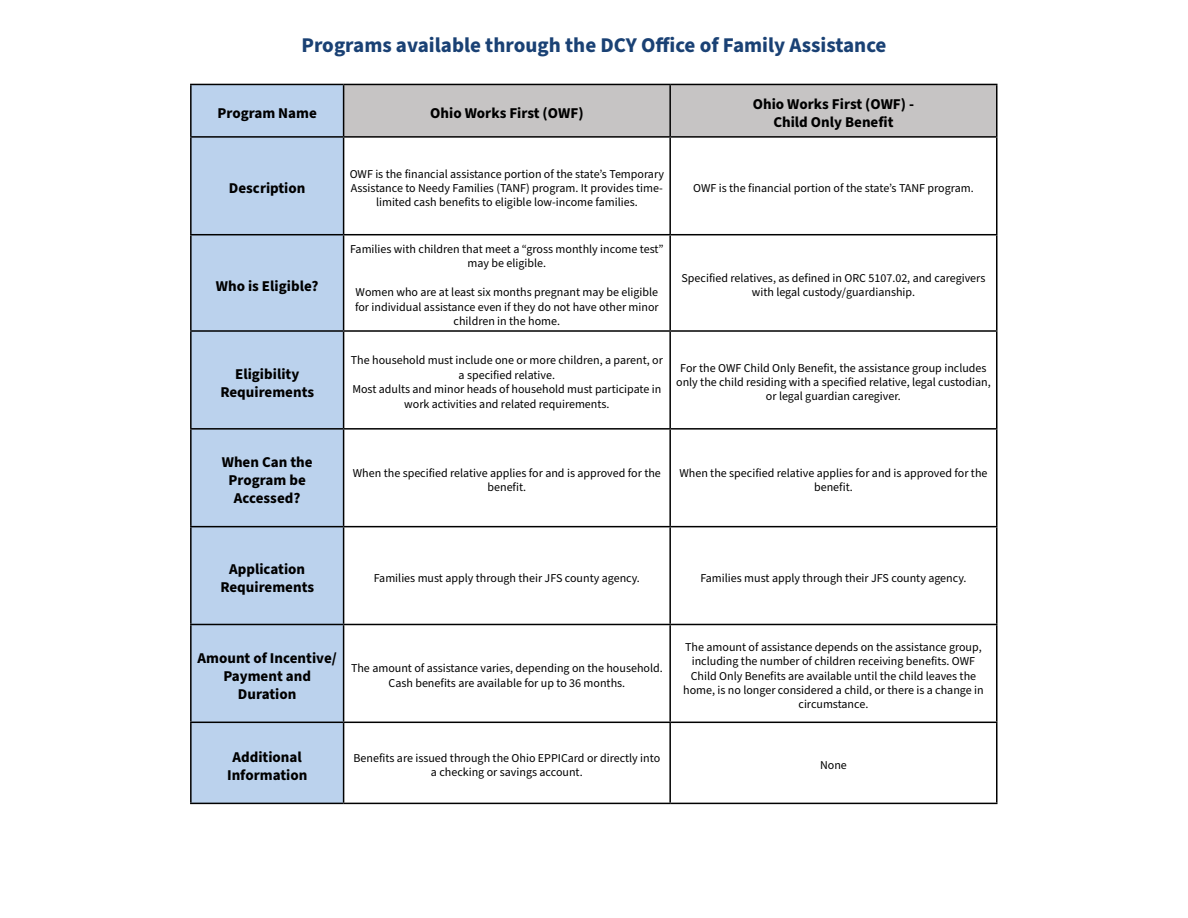
<style>
.page{position:relative;width:1188px;height:918px;background:#fff}
.page>*{position:absolute;margin:0;border:0;box-sizing:border-box;transform-origin:0 0}
.t1{font:700 21px "Source Sans Pro";color:#1a4174}
.t2{font:700 15px/18px "Source Sans Pro";color:#000;text-align:center}
.t3{font:12px/14.4px "Source Sans Pro";color:#000;text-align:center}
</style>
<div class="page">
<div style="left:192px;top:85px;width:151px;height:718px;background:#bbd2ed"></div>
<div style="left:344px;top:85px;width:652px;height:51px;background:#c6c4c4"></div>
<hr style="left:190px;top:84px;width:154px;height:1px;background:#000">
<hr style="left:190px;top:85px;width:2px;height:51px;background:#000">
<hr style="left:344px;top:84px;width:326px;height:1px;background:#000">
<hr style="left:343px;top:85px;width:1px;height:51px;background:#000">
<hr style="left:670px;top:84px;width:328px;height:1px;background:#000">
<hr style="left:669px;top:85px;width:2px;height:51px;background:#000">
<hr style="left:996px;top:85px;width:2px;height:51px;background:#000">
<hr style="left:190px;top:136px;width:154px;height:2px;background:#000">
<hr style="left:190px;top:138px;width:2px;height:96px;background:#000">
<hr style="left:344px;top:136px;width:326px;height:2px;background:#000">
<hr style="left:343px;top:138px;width:1px;height:96px;background:#000">
<hr style="left:670px;top:136px;width:328px;height:2px;background:#000">
<hr style="left:669px;top:138px;width:2px;height:96px;background:#000">
<hr style="left:996px;top:138px;width:2px;height:96px;background:#000">
<hr style="left:190px;top:234px;width:154px;height:1px;background:#000">
<hr style="left:190px;top:235px;width:2px;height:95px;background:#000">
<hr style="left:344px;top:234px;width:326px;height:1px;background:#000">
<hr style="left:343px;top:235px;width:1px;height:95px;background:#000">
<hr style="left:670px;top:234px;width:328px;height:1px;background:#000">
<hr style="left:669px;top:235px;width:2px;height:95px;background:#000">
<hr style="left:996px;top:235px;width:2px;height:95px;background:#000">
<hr style="left:190px;top:330px;width:154px;height:2px;background:#000">
<hr style="left:190px;top:332px;width:2px;height:96px;background:#000">
<hr style="left:344px;top:330px;width:326px;height:2px;background:#000">
<hr style="left:343px;top:332px;width:1px;height:96px;background:#000">
<hr style="left:670px;top:330px;width:328px;height:2px;background:#000">
<hr style="left:669px;top:332px;width:2px;height:96px;background:#000">
<hr style="left:996px;top:332px;width:2px;height:96px;background:#000">
<hr style="left:190px;top:428px;width:154px;height:2px;background:#000">
<hr style="left:190px;top:430px;width:2px;height:96px;background:#000">
<hr style="left:344px;top:428px;width:326px;height:2px;background:#000">
<hr style="left:343px;top:430px;width:1px;height:96px;background:#000">
<hr style="left:670px;top:428px;width:328px;height:2px;background:#000">
<hr style="left:669px;top:430px;width:2px;height:96px;background:#000">
<hr style="left:996px;top:430px;width:2px;height:96px;background:#000">
<hr style="left:190px;top:526px;width:154px;height:1px;background:#000">
<hr style="left:190px;top:527px;width:2px;height:97px;background:#000">
<hr style="left:344px;top:526px;width:326px;height:1px;background:#000">
<hr style="left:343px;top:527px;width:1px;height:97px;background:#000">
<hr style="left:670px;top:526px;width:328px;height:1px;background:#000">
<hr style="left:669px;top:527px;width:2px;height:97px;background:#000">
<hr style="left:996px;top:527px;width:2px;height:97px;background:#000">
<hr style="left:190px;top:624px;width:154px;height:1px;background:#000">
<hr style="left:190px;top:625px;width:2px;height:97px;background:#000">
<hr style="left:344px;top:624px;width:326px;height:1px;background:#000">
<hr style="left:343px;top:625px;width:1px;height:97px;background:#000">
<hr style="left:670px;top:624px;width:328px;height:1px;background:#000">
<hr style="left:669px;top:625px;width:2px;height:97px;background:#000">
<hr style="left:996px;top:625px;width:2px;height:97px;background:#000">
<hr style="left:190px;top:722px;width:154px;height:1px;background:#000">
<hr style="left:190px;top:723px;width:2px;height:80px;background:#000">
<hr style="left:344px;top:722px;width:326px;height:1px;background:#000">
<hr style="left:343px;top:723px;width:1px;height:80px;background:#000">
<hr style="left:670px;top:722px;width:328px;height:1px;background:#000">
<hr style="left:669px;top:723px;width:2px;height:80px;background:#000">
<hr style="left:996px;top:723px;width:2px;height:80px;background:#000">
<hr style="left:190px;top:803px;width:154px;height:1px;background:#000">
<hr style="left:344px;top:803px;width:326px;height:1px;background:#000">
<hr style="left:670px;top:803px;width:328px;height:1px;background:#000">
<h1 class="t1" style="left:301px;top:30px;width:587px">Programs available through the DCY Office of Family Assistance</h1>
<p class="t2" style="left:217px;top:105px;width:101px">Program Name</p>
<p class="t2" style="left:430px;top:105px;width:155px">Ohio Works First (OWF)</p>
<p class="t2" style="left:753px;top:96px;width:163px">Ohio Works First (OWF) -<br>Child Only Benefit</p>
<p class="t2" style="left:229px;top:180px;width:78px">Description</p>
<p class="t2" style="left:216px;top:277px;width:104px">Who is Eligible?</p>
<p class="t3" style="left:350px;top:167px;width:316px">OWF is the financial assistance portion of the state’s Temporary<br>Assistance to Needy Families (TANF) program. It provides time&shy;limited cash benefits to eligible low-income families.</p>
<p class="t3" style="left:350px;top:242px;width:315px">Families with children that meet a “gross monthly income test” may be eligible.</p>
<p class="t3" style="left:355px;top:285px;width:305px">Women who are at least six months pregnant may be eligible for individual assistance even if they do not have other minor children in the home.</p>
<p class="t3" style="left:693px;top:181px;width:282px">OWF is the financial portion of the state’s TANF program.</p>
<p class="t3" style="left:682px;top:271px;width:305px">Specified relatives, as defined in ORC 5107.02, and caregivers with legal custody/guardianship.</p>
<p class="t2" style="left:220px;top:365px;width:95px">Eligibility<br>Requirements</p>
<p class="t3" style="left:351px;top:354px;width:314px">The household must include one or more children, a parent, or a specified relative.<br>Most adults and minor heads of household must participate in work activities and related requirements.</p>
<p class="t3" style="left:676px;top:361px;width:316px">For the OWF Child Only Benefit, the assistance group includes only the child residing with a specified relative, legal custodian, or legal guardian caregiver.</p>
<p class="t2" style="left:222px;top:454px;width:92px">When Can the<br>Program be<br>Accessed?</p>
<p class="t3" style="left:353px;top:466px;width:310px">When the specified relative applies for and is approved for the benefit.</p>
<p class="t3" style="left:679px;top:466px;width:310px">When the specified relative applies for and is approved for the benefit.</p>
<p class="t2" style="left:220px;top:561px;width:95px">Application<br>Requirements</p>
<p class="t3" style="left:374px;top:571px;width:268px">Families must apply through their JFS county agency.</p>
<p class="t3" style="left:700px;top:571px;width:268px">Families must apply through their JFS county agency.</p>
<p class="t2" style="left:198px;top:649px;width:141px">Amount of Incentive/<br>Payment and<br>Duration</p>
<p class="t3" style="left:351px;top:662px;width:313px">The amount of assistance varies, depending on the household.<br>Cash benefits are available for up to 36 months.</p>
<p class="t3" style="left:683px;top:640px;width:302px">The amount of assistance depends on the assistance group, including the number of children receiving benefits. OWF Child Only Benefits are available until the child leaves the home, is no longer considered a child, or there is a change in circumstance.</p>
<p class="t2" style="left:227px;top:748px;width:82px">Additional<br>Information</p>
<p class="t3" style="left:354px;top:751px;width:308px">Benefits are issued through the Ohio EPPICard or directly into a checking or savings account.</p>
<p class="t3" style="left:820px;top:758px;width:28px">None</p>
</div>
